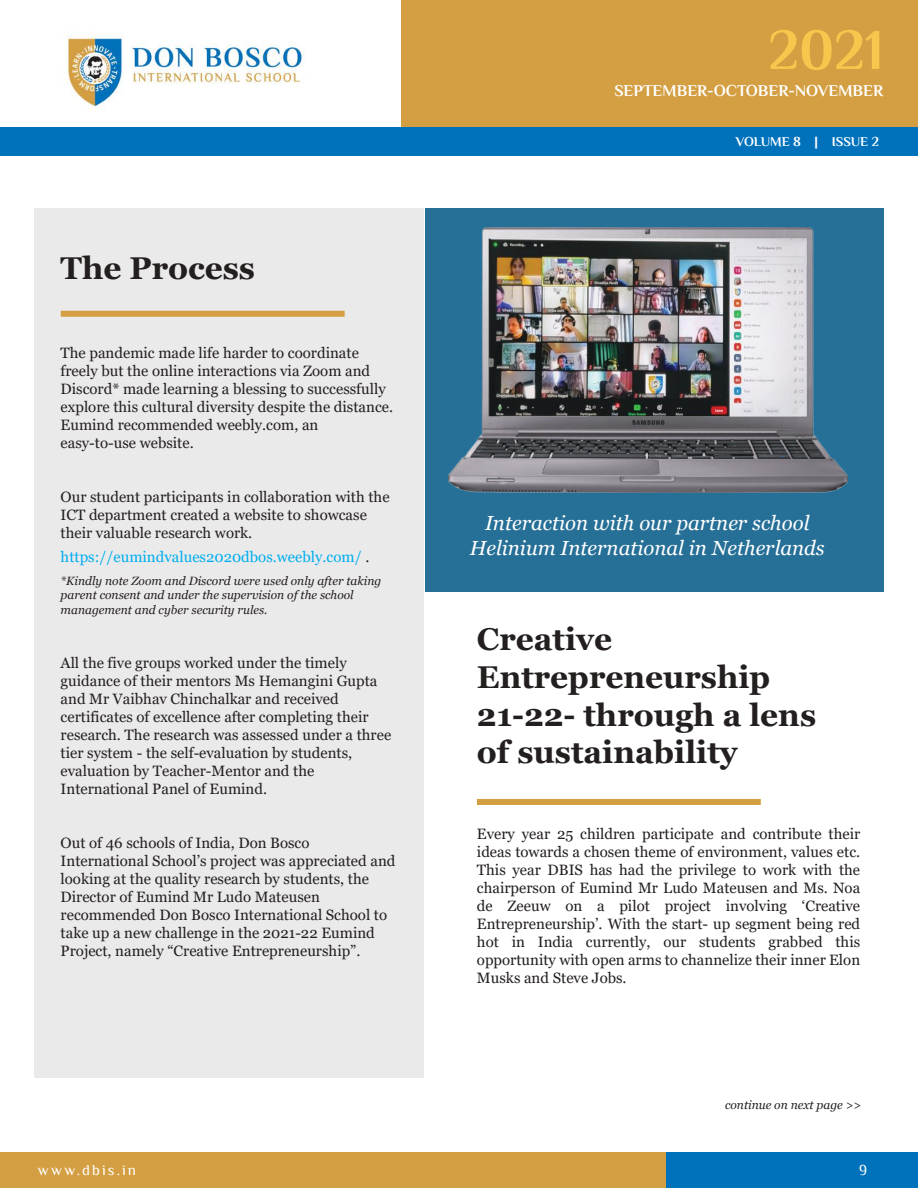
<style>
.page{position:relative;width:918px;height:1188px;background:#fff}
.page>*{position:absolute;margin:0;border:0;box-sizing:border-box;transform-origin:0 0}
.t1{font:700 57.6px "Philosopher";color:#f8c64c}
.t2{font:700 31.5px/37.8px "Georgia";color:#241f1f}
.t3{font:italic 20.4px/24.5px "Georgia";color:#fff;text-align:center}
.t4{font:700 16.5px "Philosopher";color:#fff}
.t5{font:15px/18px "Georgia";color:#241f1f}
.t6{font:15px "Georgia";color:#00aeef}
.t7{font:15px "Philosopher";letter-spacing:.14em;color:#fff}
.t8{font:700 13.5px "Philosopher";color:#fff}
.t9{font:italic 12px/14.4px "Georgia";color:#241f1f}
.s1{color:#241f1f}
</style>
<div class="page">
<div style="left:425px;top:208px;width:459px;height:384px;background:#266f97"></div>
<img style="left:449px;top:227px;width:399px;height:266px">
<div style="left:34px;top:208px;width:390px;height:869px;background:#ebeaea"></div>
<div style="left:61px;top:311px;width:284px;height:6px;background:#d49f42"></div>
<div style="left:477px;top:799px;width:284px;height:6px;background:#d49f42"></div>
<div style="left:0;top:1152px;width:918px;height:36px;background:#d49f42"></div>
<div style="left:667px;top:1152px;width:251px;height:36px;background:#0072bc"></div>
<div style="left:402px;top:0;width:516px;height:128px;background:#d49f42"></div>
<div style="left:0;top:127px;width:918px;height:29px;background:#0072bc"></div>
<img style="left:63px;top:34px;width:241px;height:75px">
<h1 class="t1" style="left:768px;top:19px;width:117px">2021</h1>
<p class="t4" style="left:614px;top:81px;width:270px">SEPTEMBER-OCTOBER-NOVEMBER</p>
<h2 class="t2" style="left:61px;top:249px;width:196px">The Process</h2>
<p class="t5" style="left:61px;top:344px;width:334px">The pandemic made life harder to coordinate freely but the online interactions via Zoom and Discord* made learning a blessing to successfully explore this cultural diversity despite the distance.<br>Eumind recommended weebly.com, an easy-to-use website.</p>
<p class="t5" style="left:61px;top:488px;width:331px">Our student participants in collaboration with the<br>ICT department created a website to showcase their valuable research work.</p>
<p class="t6" style="left:61px;top:547px;width:310px">https://eumindvalues2020dbos.weebly.com/ <span class="s1">.</span></p>
<p class="t9" style="left:61px;top:574px;width:322px">*Kindly note Zoom and Discord were used only after taking parent consent and under the supervision of the school management and cyber security rules.</p>
<p class="t5" style="left:61px;top:654px;width:332px">All the five groups worked under the timely guidance of their mentors Ms Hemangini Gupta and Mr Vaibhav Chinchalkar and received certificates of excellence after completing their research. The research was assessed under a three tier system - the self-evaluation by students, evaluation by Teacher-Mentor and the International Panel of Eumind.</p>
<p class="t5" style="left:61px;top:834px;width:336px">Out of 46 schools of India, Don Bosco International School’s project was appreciated and looking at the quality research by students, the Director of Eumind Mr Ludo Mateusen recommended Don Bosco International School to take up a new challenge in the 2021-22 Eumind Project, namely “Creative Entrepreneurship”.</p>
<p class="t8" style="left:736px;top:134px;width:145px">VOLUME 8 | ISSUE 2</p>
<h3 class="t3" style="left:470px;top:511px;width:356px">Interaction with our partner school<br>Helinium International in Netherlands</h3>
<h2 class="t2" style="left:477px;top:620px;width:341px">Creative<br>Entrepreneurship<br>21-22- through a lens of sustainability</h2>
<p class="t5" style="left:477px;top:825px;width:385px;text-align:justify">Every year 25 children participate and contribute their ideas towards a chosen theme of environment, values etc.<br>This year DBIS has had the privilege to work with the chairperson of Eumind Mr Ludo Mateusen and Ms. Noa de Zeeuw on a pilot project involving ‘Creative Entrepreneurship’. With the start- up segment being red hot in India currently, our students grabbed this opportunity with open arms to channelize their inner Elon Musks and Steve Jobs.</p>
<p class="t9" style="left:725px;top:1097px;width:138px">continue on next page &gt;&gt;</p>
<p class="t7" style="left:37px;top:1162px;width:100px">www.dbis.in</p>
<p class="t7" style="left:859px;top:1162px;width:10px">9</p>
</div>
